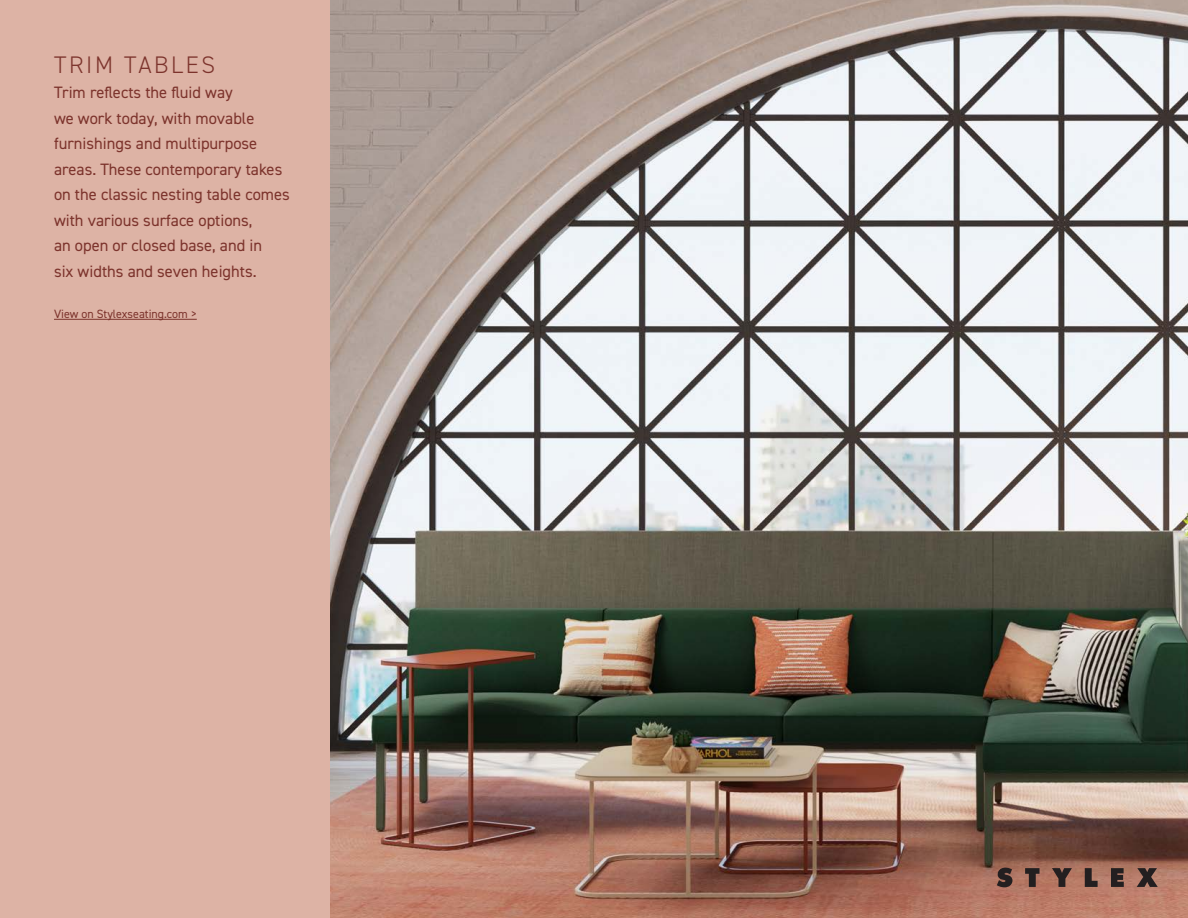
<style>
.page{position:relative;width:1188px;height:918px;background:#fff}
.page>*{position:absolute;margin:0;border:0;box-sizing:border-box;transform-origin:0 0}
.t1{font:300 24px "DIN2014";letter-spacing:.11em;color:#7c332c}
.t2{font:16.5px/25.5px "DIN2014";color:#7c332c}
.t3{font:12px "DIN2014";color:#7c332c}
</style>
<div class="page">
<img style="left:329px;top:0;width:859px;height:918px">
<div style="left:0;top:0;width:329px;height:918px;background:#ddb3a5"></div>
<hr style="left:54px;top:319px;width:143px;height:1px;background:#7c332c">
<svg style="left:997px;top:868px;width:161px;height:19px;background:#7a554a"></svg>
<p class="t1" style="left:54px;top:50px;width:163px">TRIM TABLES</p>
<p class="t2" style="left:54px;top:79px;width:237px">Trim reflects the fluid way<br>we work today, with movable furnishings and multipurpose areas. These contemporary takes on the classic nesting table comes with various surface options,<br>an open or closed base, and in<br>six widths and seven heights.</p>
<p class="t3" style="left:54px;top:306px;width:144px">View on Stylexseating.com &gt;</p>
</div>
